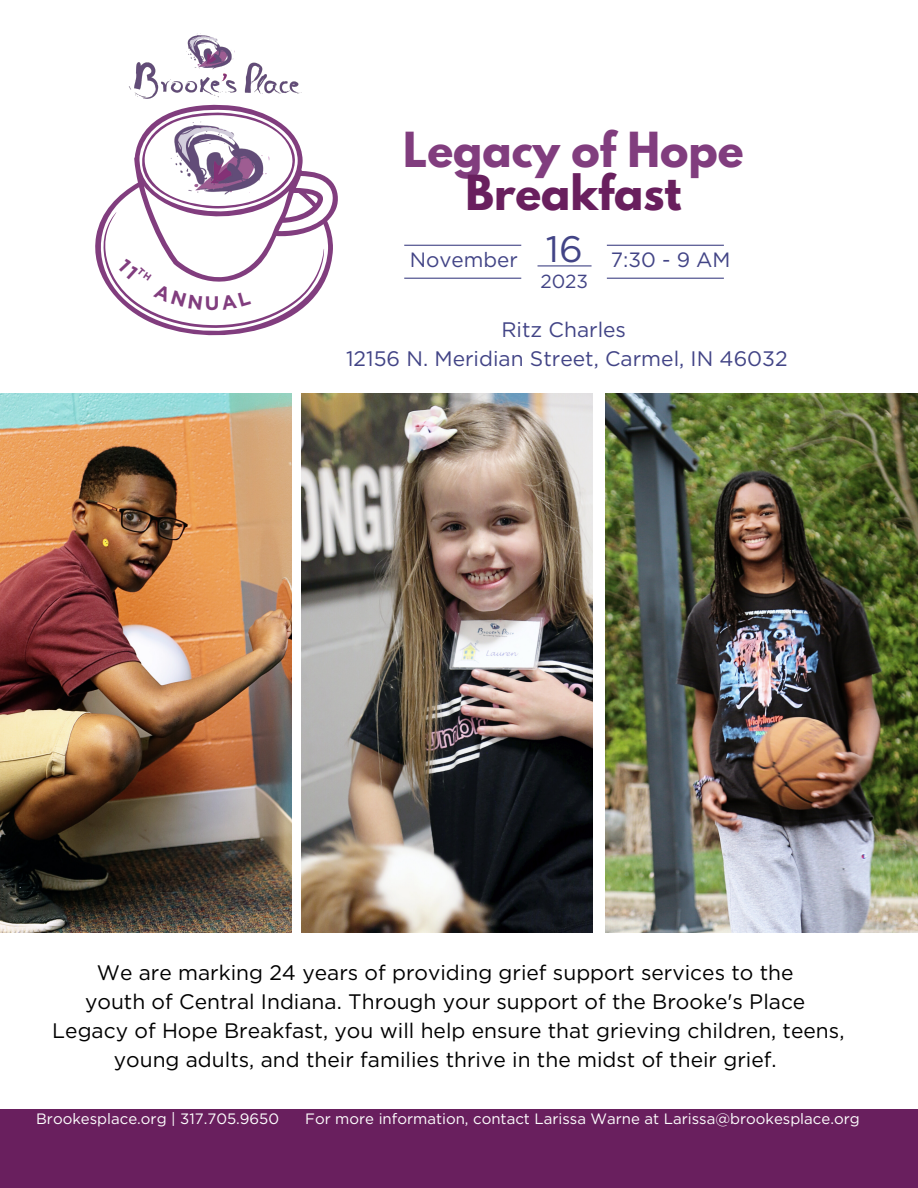
<style>
.page{position:relative;width:918px;height:1188px;background:#fff}
.page>*{position:absolute;margin:0;border:0;box-sizing:border-box;transform-origin:0 0}
.t1{font:700 42.75px "League Spartan";color:#813d7e}
.t2{font:700 42.75px "League Spartan";color:#691f5e}
.t3{font:36.75px "Gotham";color:#424486}
.t4{font:21px/29.2px "Gotham";color:#000;text-align:center}
.t5{font:21px "Gotham";color:#424486}
.t6{font:20.7px "Gotham";color:#424486}
.t7{font:700 19.5px "Gotham";color:#813d7e}
.t8{font:18.9px "Gotham";color:#424486}
.t9{font:15px "Gotham";color:#fff}
</style>
<div class="page">
<img style="left:0;top:393px;width:291px;height:539px">
<img style="left:605px;top:393px;width:313px;height:539px">
<div style="left:0;top:1109px;width:918px;height:79px;background:#691f5e"></div>
<img style="left:129px;top:33px;width:173px;height:66px">
<hr style="left:538px;top:265px;width:54px;height:1px;background:#424486">
<hr style="left:607px;top:245px;width:117px;height:1px;background:#424486">
<hr style="left:404px;top:245px;width:117px;height:1px;background:#424486">
<hr style="left:607px;top:278px;width:117px;height:1px;background:#424486">
<hr style="left:404px;top:278px;width:117px;height:1px;background:#424486">
<img style="left:301px;top:393px;width:292px;height:539px">
<svg style="left:95px;top:175px;width:243px;height:161px"></svg>
<img style="left:167px;top:97px;width:110px;height:14px">
<svg style="left:104px;top:111px;width:220px;height:217px"></svg>
<p class="t1" style="left:403px;top:129px;width:342px">Legacy of Hope</p>
<p class="t2" style="left:466px;top:172px;width:217px">Breakfast</p>
<p class="t3" style="left:546px;top:229px;width:38px">16</p>
<p class="t6" style="left:410px;top:248px;width:110px">November</p>
<p class="t6" style="left:611px;top:248px;width:121px">7:30 - 9 AM</p>
<p class="t7" style="left:205px;top:295px;width:16px">U</p>
<p class="t8" style="left:540px;top:271px;width:49px">2023</p>
<p class="t5" style="left:501px;top:318px;width:126px">Ritz Charles</p>
<p class="t5" style="left:346px;top:347px;width:443px">12156 N. Meridian Street, Carmel, IN 46032</p>
<p class="t4" style="left:97px;top:957px;width:698px">We are marking 24 years of providing grief support services to the</p>
<p class="t4" style="left:85px;top:987px;width:722px">youth of Central Indiana. Through your support of the Brooke's Place</p>
<p class="t4" style="left:52px;top:1016px;width:794px">Legacy of Hope Breakfast, you will help ensure that grieving children, teens, young adults, and their families thrive in the midst of their grief.</p>
<p class="t9" style="left:36px;top:1110px;width:245px">Brookesplace.org | 317.705.9650</p>
<p class="t9" style="left:305px;top:1110px;width:556px">For more information, contact Larissa Warne at Larissa@brookesplace.org</p>
</div>
